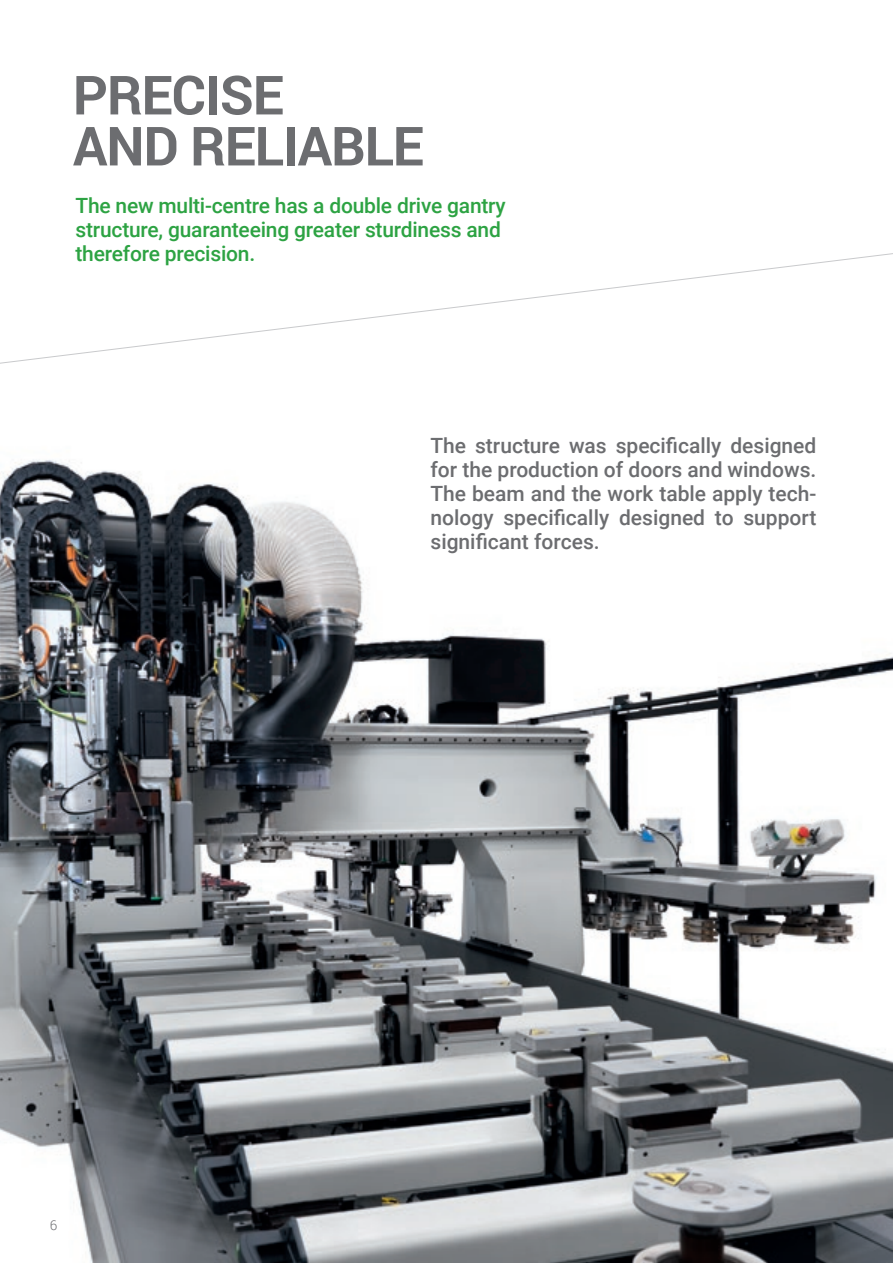
<style>
.page{position:relative;width:893px;height:1263px;background:#fff}
.page>*{position:absolute;margin:0;border:0;box-sizing:border-box;transform-origin:0 0}
._1_TITOLO_GRIGIO{font:700 54px/51px "Roboto";letter-spacing:-.02em;color:#6c6d70}
.t1{font:500 21px/24px "Roboto";color:#6c6d70;text-align:justify}
._2_SOTTOTITOLO_ROSSO{font:500 21px/24px "Roboto";letter-spacing:-.01em;color:#2da343}
.t2{font:300 13.5px "Roboto";color:#6c6d70}
</style>
<div class="page">
<svg style="left:0;top:253px;width:893px;height:111px"></svg>
<img style="left:0;top:460px;width:893px;height:803px">
<p class="_1_TITOLO_GRIGIO" style="left:73px;top:68px;width:352px">PRECISE<br>AND RELIABLE</p>
<p class="_2_SOTTOTITOLO_ROSSO" style="left:76px;top:193px;width:432px">The new multi-centre has a double drive gantry structure, guaranteeing greater sturdiness and therefore precision.</p>
<p class="t1" style="left:431px;top:433px;width:387px">The structure was specifically designed for the production of doors and windows.<br>The beam and the work table apply tech&shy;nology specifically designed to support significant forces.</p>
<p class="t2" style="left:50px;top:1215px;width:9px">6</p>
</div>
